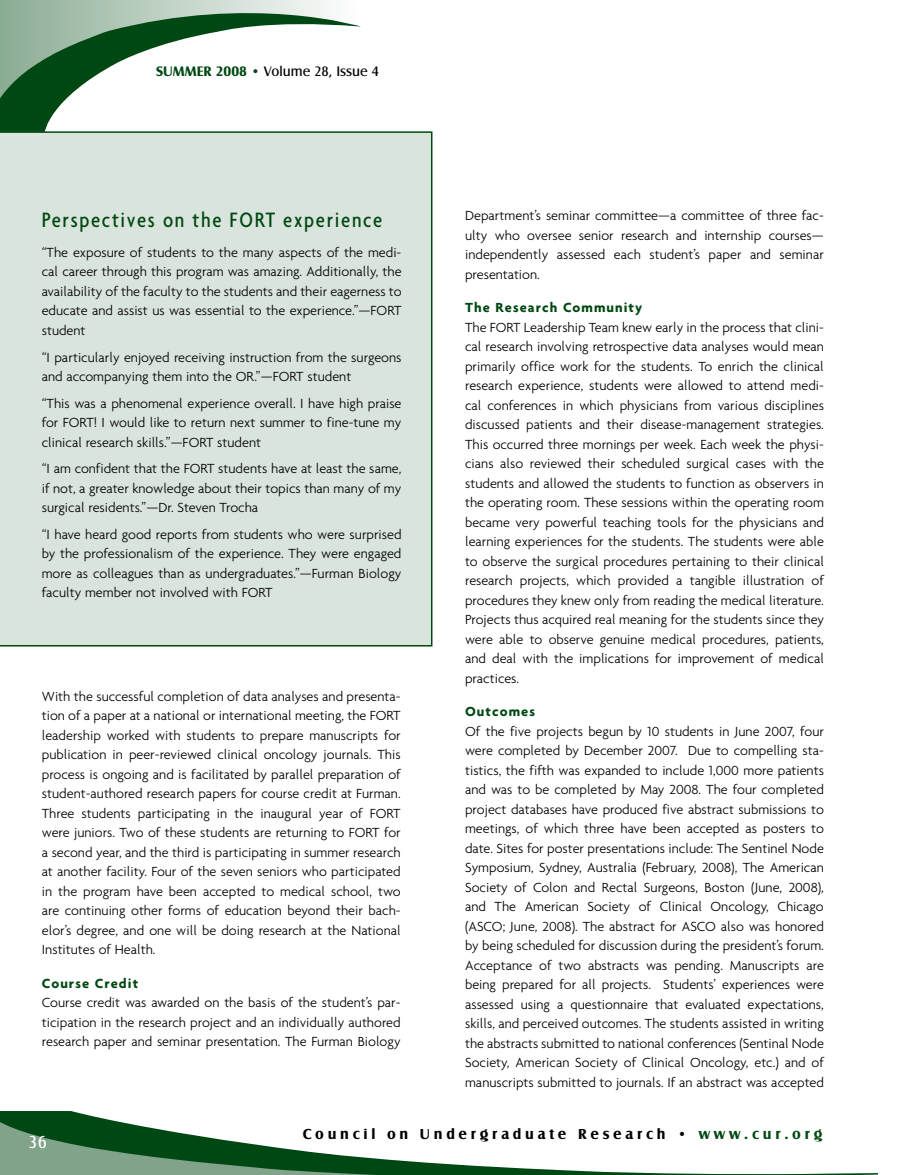
<style>
.page{position:relative;width:905px;height:1175px;background:#fff}
.page>*{position:absolute;margin:0;border:0;box-sizing:border-box;transform-origin:0 0}
.t1{font:500 condensed 22.5px "Agenda";letter-spacing:.075em;color:#004813}
.t2{font:18px "Castle EF";color:#fff}
.t3{font:700 15px "Castle EF";letter-spacing:.25em;color:#000}
.t4{font:300 14.25px/19.5px "Agenda";color:#000;text-align:justify}
.t5{font:700 14.25px "Agenda";letter-spacing:.075em;color:#004813}
.t6{font:14.25px "Castle EF";color:#000}
.s1{font-weight:700;color:#004813}
.s2{color:#004813}
</style>
<div class="page">
<svg style="left:0;top:0;width:361px;height:131px"></svg>
<svg style="left:0;top:1111px;width:878px;height:63px"></svg>
<div style="left:0;top:131px;width:432px;height:515px;background:#d9e4dc"></div>
<p class="t6" style="left:156px;top:64px;width:224px"><span class="s1">Summer 2008 •</span> Volume 28, Issue 4</p>
<h1 class="t1" style="left:42px;top:206px;width:342px">Perspectives on the FORT experience</h1>
<p class="t4" style="left:42px;top:242px;width:361px">“The exposure of students to the many aspects of the medi&shy;cal career through this program was amazing. Additionally, the availability of the faculty to the students and their eagerness to educate and assist us was essential to the experience.”—FORT student</p>
<p class="t4" style="left:42px;top:347px;width:361px">“I particularly enjoyed receiving instruction from the surgeons and accompanying them into the OR.”—FORT student</p>
<p class="t4" style="left:42px;top:393px;width:361px">“This was a phenomenal experience overall. I have high praise for FORT! I would like to return next summer to fine-tune my clinical research skills.”—FORT student</p>
<p class="t4" style="left:42px;top:458px;width:361px">“I am confident that the FORT students have at least the same, if not, a greater knowledge about their topics than many of my surgical residents.”—Dr. Steven Trocha</p>
<p class="t4" style="left:42px;top:524px;width:361px">“I have heard good reports from students who were surprised by the professionalism of the experience. They were engaged more as colleagues than as undergraduates.”—Furman Biology faculty member not involved with FORT</p>
<p class="t4" style="left:42px;top:686px;width:360px">With the successful completion of data analyses and presenta&shy;tion of a paper at a national or international meeting, the FORT leadership worked with students to prepare manuscripts for publication in peer-reviewed clinical oncology journals. This process is ongoing and is facilitated by parallel preparation of student-authored research papers for course credit at Furman.<br>Three students participating in the inaugural year of FORT were juniors. Two of these students are returning to FORT for a second year, and the third is participating in summer research at another facility. Four of the seven seniors who participated in the program have been accepted to medical school, two are continuing other forms of education beyond their bach&shy;elor’s degree, and one will be doing research at the National Institutes of Health.</p>
<p class="t5" style="left:42px;top:974px;width:98px">Course Credit</p>
<p class="t4" style="left:42px;top:992px;width:360px">Course credit was awarded on the basis of the student’s par&shy;ticipation in the research project and an individually authored research paper and seminar presentation. The Furman Biology</p>
<p class="t4" style="left:465px;top:206px;width:360px">Department’s seminar committee—a committee of three fac&shy;ulty who oversee senior research and internship courses— independently assessed each student’s paper and seminar presentation.</p>
<p class="t5" style="left:465px;top:299px;width:179px">The Research Community</p>
<p class="t4" style="left:465px;top:317px;width:360px">The FORT Leadership Team knew early in the process that clini&shy;cal research involving retrospective data analyses would mean primarily office work for the students. To enrich the clinical research experience, students were allowed to attend medi&shy;cal conferences in which physicians from various disciplines discussed patients and their disease-management strategies.<br>This occurred three mornings per week. Each week the physi&shy;cians also reviewed their scheduled surgical cases with the students and allowed the students to function as observers in the operating room. These sessions within the operating room became very powerful teaching tools for the physicians and learning experiences for the students. The students were able to observe the surgical procedures pertaining to their clinical research projects, which provided a tangible illustration of procedures they knew only from reading the medical literature.<br>Projects thus acquired real meaning for the students since they were able to observe genuine medical procedures, patients, and deal with the implications for improvement of medical practices.</p>
<p class="t5" style="left:465px;top:703px;width:71px">Outcomes</p>
<p class="t4" style="left:465px;top:721px;width:360px">Of the five projects begun by 10 students in June 2007, four were completed by December 2007. Due to compelling sta&shy;tistics, the fifth was expanded to include 1,000 more patients and was to be completed by May 2008. The four completed project databases have produced five abstract submissions to meetings, of which three have been accepted as posters to date. Sites for poster presentations include: The Sentinel Node Symposium, Sydney, Australia (February, 2008), The American Society of Colon and Rectal Surgeons, Boston (June, 2008), and The American Society of Clinical Oncology, Chicago (ASCO; June, 2008). The abstract for ASCO also was honored by being scheduled for discussion during the president’s forum.<br>Acceptance of two abstracts was pending. Manuscripts are being prepared for all projects. Students’ experiences were assessed using a questionnaire that evaluated expectations, skills, and perceived outcomes. The students assisted in writing the abstracts submitted to national conferences (Sentinal Node Society, American Society of Clinical Oncology, etc.) and of manuscripts submitted to journals. If an abstract was accepted</p>
<p class="t2" style="left:29px;top:1132px;width:20px">36</p>
<p class="t3" style="left:303px;top:1125px;width:521px">Council on Undergraduate Research • <span class="s2">www.cur.org</span></p>
</div>
